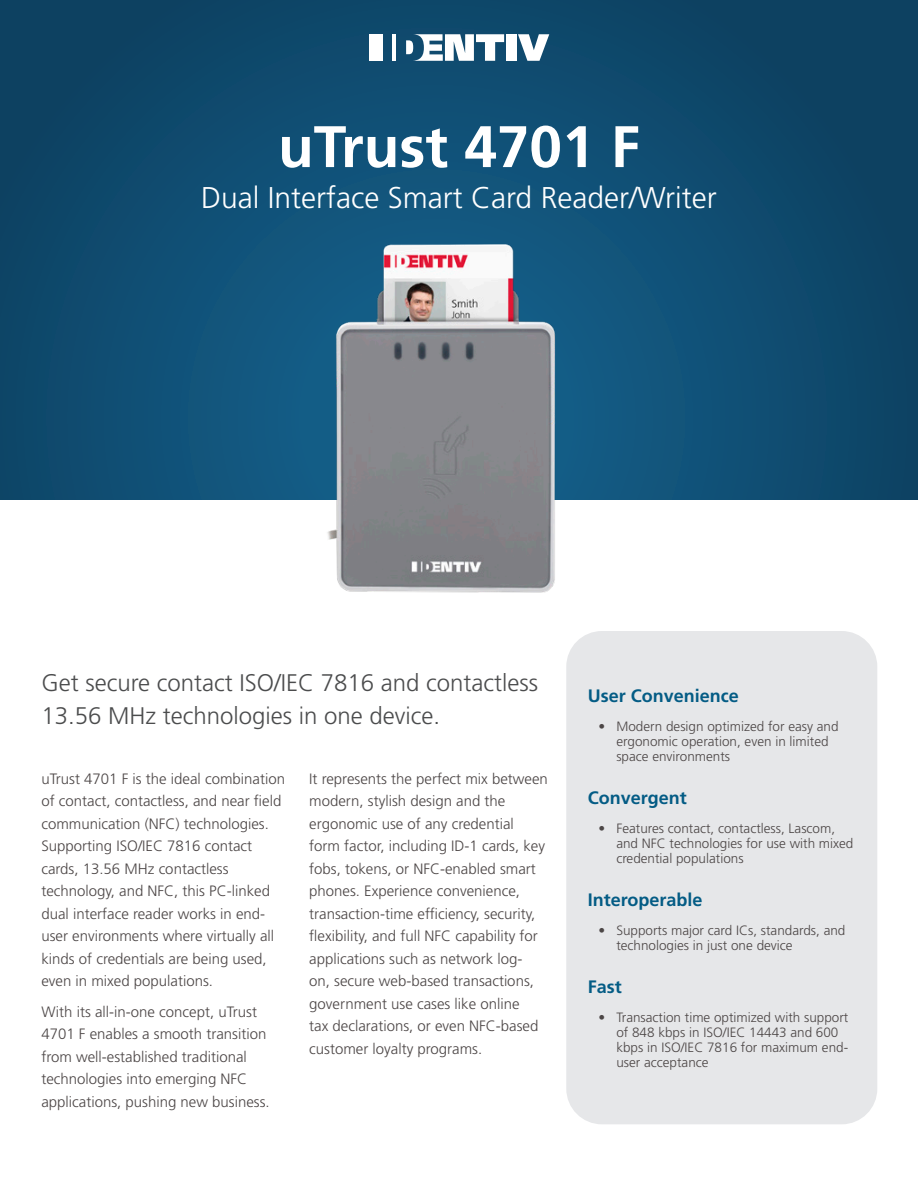
<style>
.page{position:relative;width:918px;height:1188px;background:#fff}
.page>*{position:absolute;margin:0;border:0;box-sizing:border-box;transform-origin:0 0}
.t1{font:700 58.5px "Frutiger LT Std";color:#fff}
.t2{font:300 30px "Frutiger LT Std";color:#fff}
.Page_1_Introduction{font:300 24px/33px "Frutiger LT Std";color:#4b4c4d}
.Gray_Bubble_Header_P{font:700 18px "Frutiger LT Std";color:#045c85}
.Two_Col_Body_Text_Pa{font:300 15px/22.5px "Frutiger LT Std";color:#4c4646}
.t3{font:300 13.5px/15px "Frutiger LT Std";color:#4c4646}
</style>
<div class="page">
<svg style="left:0;top:0;width:918px;height:500px;background:#0e486a"></svg>
<svg style="left:518px;top:34px;width:31px;height:27px"></svg>
<div style="left:506px;top:34px;width:11px;height:27px;background:#fff"></div>
<svg style="left:406px;top:34px;width:98px;height:27px"></svg>
<hr style="left:393px;top:34px;width:3px;height:27px;background:#fff">
<div style="left:369px;top:34px;width:13px;height:27px;background:#fff"></div>
<div style="left:566px;top:631px;width:311px;height:493px;background:#e6e7e9;border-radius:36px"></div>
<img style="left:95px;top:217px;width:704px;height:376px">
<p class="t1" style="left:278px;top:112px;width:363px">uTrust 4701 F</p>
<p class="t2" style="left:201px;top:180px;width:517px">Dual Interface Smart Card Reader/Writer</p>
<p class="Page_1_Introduction" style="left:41px;top:666px;width:498px">Get secure contact ISO/IEC 7816 and contactless<br>13.56 MHz technologies in one device.</p>
<p class="Two_Col_Body_Text_Pa" style="left:41px;top:768px;width:245px">uTrust 4701 F is the ideal combination of contact, contactless, and near field communication (NFC) technologies.<br>Supporting ISO/IEC 7816 contact cards, 13.56 MHz contactless technology, and NFC, this PC-linked dual interface reader works in end&shy;user environments where virtually all kinds of credentials are being used, even in mixed populations.</p>
<p class="Two_Col_Body_Text_Pa" style="left:41px;top:1001px;width:230px">With its all-in-one concept, uTrust 4701 F enables a smooth transition from well-established traditional technologies into emerging NFC applications, pushing new business.</p>
<p class="Two_Col_Body_Text_Pa" style="left:309px;top:768px;width:240px">It represents the perfect mix between modern, stylish design and the ergonomic use of any credential form factor, including ID-1 cards, key fobs, tokens, or NFC-enabled smart phones. Experience convenience, transaction-time efficiency, security, flexibility, and full NFC capability for applications such as network log-<br>on, secure web-based transactions, government use cases like online<br>tax declarations, or even NFC-based customer loyalty programs.</p>
<p class="Gray_Bubble_Header_P" style="left:588px;top:685px;width:153px">User Convenience</p>
<p class="t3" style="left:616px;top:719px;width:224px;text-indent:-18px">• Modern design optimized for easy and ergonomic operation, even in limited space environments</p>
<p class="Gray_Bubble_Header_P" style="left:588px;top:787px;width:101px">Convergent</p>
<p class="t3" style="left:616px;top:821px;width:239px;text-indent:-18px">• Features contact, contactless, Lascom, and NFC technologies for use with mixed credential populations</p>
<p class="Gray_Bubble_Header_P" style="left:588px;top:889px;width:116px">Interoperable</p>
<p class="t3" style="left:616px;top:923px;width:231px;text-indent:-18px">• Supports major card ICs, standards, and technologies in just one device</p>
<p class="Gray_Bubble_Header_P" style="left:588px;top:976px;width:36px">Fast</p>
<p class="t3" style="left:616px;top:1010px;width:234px;text-indent:-18px">• Transaction time optimized with support of 848 kbps in ISO/IEC 14443 and 600 kbps in ISO/IEC 7816 for maximum end&shy;user acceptance</p>
</div>
